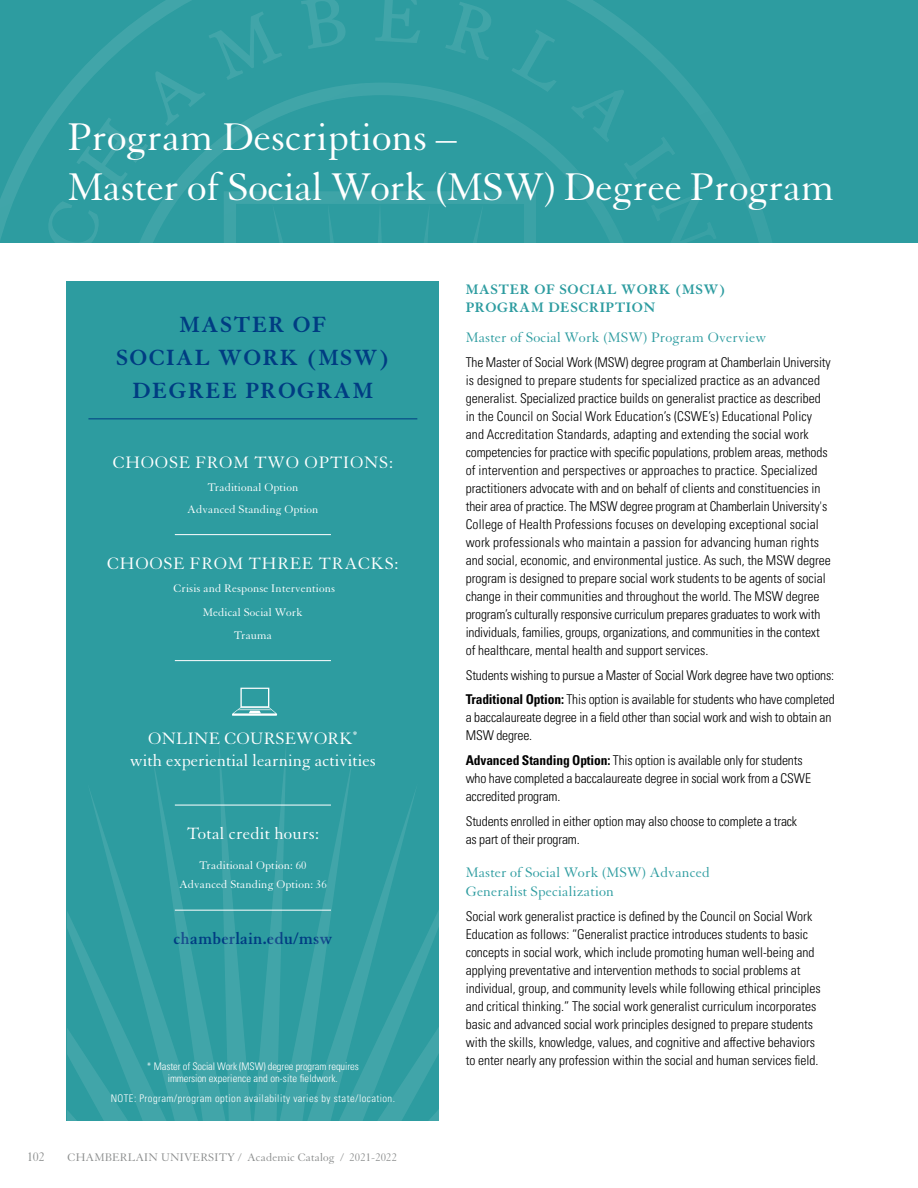
<style>
.page{position:relative;width:918px;height:1188px;background:#fff}
.page>*{position:absolute;margin:0;border:0;box-sizing:border-box;transform-origin:0 0}
.t1{font:42px/50.4px "Granjon LT Std";letter-spacing:-.005em;color:#fff}
.t2{font:700 24px/33px "Granjon LT Std";letter-spacing:.06em;color:#003c82;text-align:center}
.t3{font:18px/22.5px "Granjon LT Std";letter-spacing:.01em;color:#fff;text-align:center}
.t4{font:18px "Granjon LT Std";letter-spacing:.04em;color:#fff}
.t5{font:700 18px "Granjon LT Std";letter-spacing:.01em;color:#003c82}
.t6{font:15px/19.5px "Granjon LT Std";letter-spacing:.01em;color:#2d9ca0}
.t7{font:700 15px/18px "Granjon LT Std";letter-spacing:.04em;color:#2d9ca0}
.t8{font:300 condensed 13.5px/18px "Univers LT Pro";color:#000}
.t9{font:13.5px "Granjon LT Std";color:#8a8c8c}
.t10{font:12px/23.2px "Granjon LT Std";letter-spacing:.01em;color:#fff;text-align:center}
.t11{font:12px "Granjon LT Std";letter-spacing:.01em;color:#8a8c8c}
.t12{font:300 condensed 10.5px/12px "Univers LT Pro";letter-spacing:-.01em;color:#fff;text-align:center}
.t13{font:300 condensed 10.5px "Univers LT Pro";letter-spacing:.04em;color:#fff}
.s1{font-weight:700}
</style>
<div class="page">
<div style="left:0;top:0;width:918px;height:243px;background:#2d9ca0"></div>
<svg style="left:0;top:0;width:772px;height:243px"></svg>
<svg style="left:118px;top:83px;width:527px;height:160px"></svg>
<svg style="left:46px;top:201px;width:54px;height:42px"></svg>
<svg style="left:76px;top:117px;width:72px;height:74px"></svg>
<svg style="left:155px;top:11px;width:127px;height:115px"></svg>
<svg style="left:301px;top:0;width:45px;height:49px"></svg>
<svg style="left:375px;top:0;width:46px;height:43px"></svg>
<svg style="left:445px;top:2px;width:47px;height:58px"></svg>
<svg style="left:511px;top:29px;width:46px;height:63px"></svg>
<svg style="left:571px;top:90px;width:104px;height:90px"></svg>
<svg style="left:651px;top:186px;width:66px;height:57px"></svg>
<svg style="left:224px;top:191px;width:312px;height:52px"></svg>
<div style="left:67px;top:281px;width:372px;height:839px;background:#2d9ca0"></div>
<hr style="left:88px;top:418px;width:329px;height:1px;background:#003c82">
<hr style="left:175px;top:534px;width:156px;height:1px;background:#fff">
<hr style="left:175px;top:660px;width:156px;height:1px;background:#fff">
<svg style="left:232px;top:688px;width:45px;height:28px"></svg>
<svg style="left:67px;top:747px;width:371px;height:373px"></svg>
<h1 class="t1" style="left:68px;top:113px;width:769px">Program Descriptions –<br>Master of Social Work (MSW) Degree Program</h1>
<h2 class="t2" style="left:116px;top:308px;width:275px">MASTER OF<br>SOCIAL WORK (MSW)<br>DEGREE PROGRAM</h2>
<h3 class="t4" style="left:113px;top:453px;width:282px">CHOOSE FROM TWO OPTIONS:</h3>
<p class="t10" style="left:187px;top:477px;width:133px;line-height:21.6px">Traditional Option<br>Advanced Standing Option</p>
<h3 class="t4" style="left:107px;top:554px;width:293px">CHOOSE FROM THREE TRACKS:</h3>
<p class="t10" style="left:173px;top:577px;width:163px">Crisis and Response Interventions<br>Medical Social Work<br>Trauma</p>
<h3 class="t3" style="left:130px;top:728px;width:247px">ONLINE COURSEWORK<sup>* </sup>with experiential learning activities</h3>
<h3 class="t3" style="left:187px;top:822px;width:134px">Total credit hours:</h3>
<p class="t10" style="left:179px;top:855px;width:149px;line-height:19.8px">Traditional Option: 60<br>Advanced Standing Option: 36</p>
<h3 class="t5" style="left:173px;top:928px;width:160px">chamberlain.edu/msw</h3>
<p class="t12" style="left:147px;top:1060px;width:213px">* Master of Social Work (MSW) degree program requires immersion experience and on-site fieldwork.</p>
<p class="t13" style="left:111px;top:1091px;width:286px">NOTE: Program/program option availability varies by state/location.</p>
<p class="t9" style="left:27px;top:1150px;width:19px">102</p>
<p class="t11" style="left:68px;top:1151px;width:331px">CHAMBERLAIN UNIVERSITY / Academic Catalog / 2021-2022</p>
<p class="t7" style="left:466px;top:280px;width:262px">MASTER OF SOCIAL WORK (MSW)<br>PROGRAM DESCRIPTION</p>
<p class="t6" style="left:466px;top:328px;width:302px">Master of Social Work (MSW) Program Overview</p>
<p class="t8" style="left:466px;top:352px;width:367px">The Master of Social Work (MSW) degree program at Chamberlain University is designed to prepare students for specialized practice as an advanced generalist. Specialized practice builds on generalist practice as described in the Council on Social Work Education’s (CSWE’s) Educational Policy and Accreditation Standards, adapting and extending the social work competencies for practice with specific populations, problem areas, methods of intervention and perspectives or approaches to practice. Specialized practitioners advocate with and on behalf of clients and constituencies in their area of practice. The MSW degree program at Chamberlain University's College of Health Professions focuses on developing exceptional social work professionals who maintain a passion for advancing human rights and social, economic, and environmental justice. As such, the MSW degree program is designed to prepare social work students to be agents of social change in their communities and throughout the world. The MSW degree program’s culturally responsive curriculum prepares graduates to work with individuals, families, groups, organizations, and communities in the context of healthcare, mental health and support services.</p>
<p class="t8" style="left:466px;top:662px;width:370px;line-height:24.8px">Students wishing to pursue a Master of Social Work degree have two options:<br><span class="s1">Traditional Option:</span> This option is available for students who have completed</p>
<p class="t8" style="left:466px;top:708px;width:367px">a baccalaureate degree in a field other than social work and wish to obtain an<br>MSW degree.</p>
<p class="t8" style="left:466px;top:751px;width:347px"><span class="s1">Advanced Standing Option:</span> This option is available only for students who have completed a baccalaureate degree in social work from a CSWE accredited program.</p>
<p class="t8" style="left:466px;top:811px;width:333px">Students enrolled in either option may also choose to complete a track as part of their program.</p>
<p class="t6" style="left:466px;top:863px;width:246px">Master of Social Work (MSW) Advanced<br>Generalist Specialization</p>
<p class="t8" style="left:466px;top:907px;width:357px">Social work generalist practice is defined by the Council on Social Work Education as follows: “Generalist practice introduces students to basic concepts in social work, which include promoting human well-being and applying preventative and intervention methods to social problems at individual, group, and community levels while following ethical principles and critical thinking.” The social work generalist curriculum incorporates basic and advanced social work principles designed to prepare students with the skills, knowledge, values, and cognitive and affective behaviors to enter nearly any profession within the social and human services field.</p>
</div>
